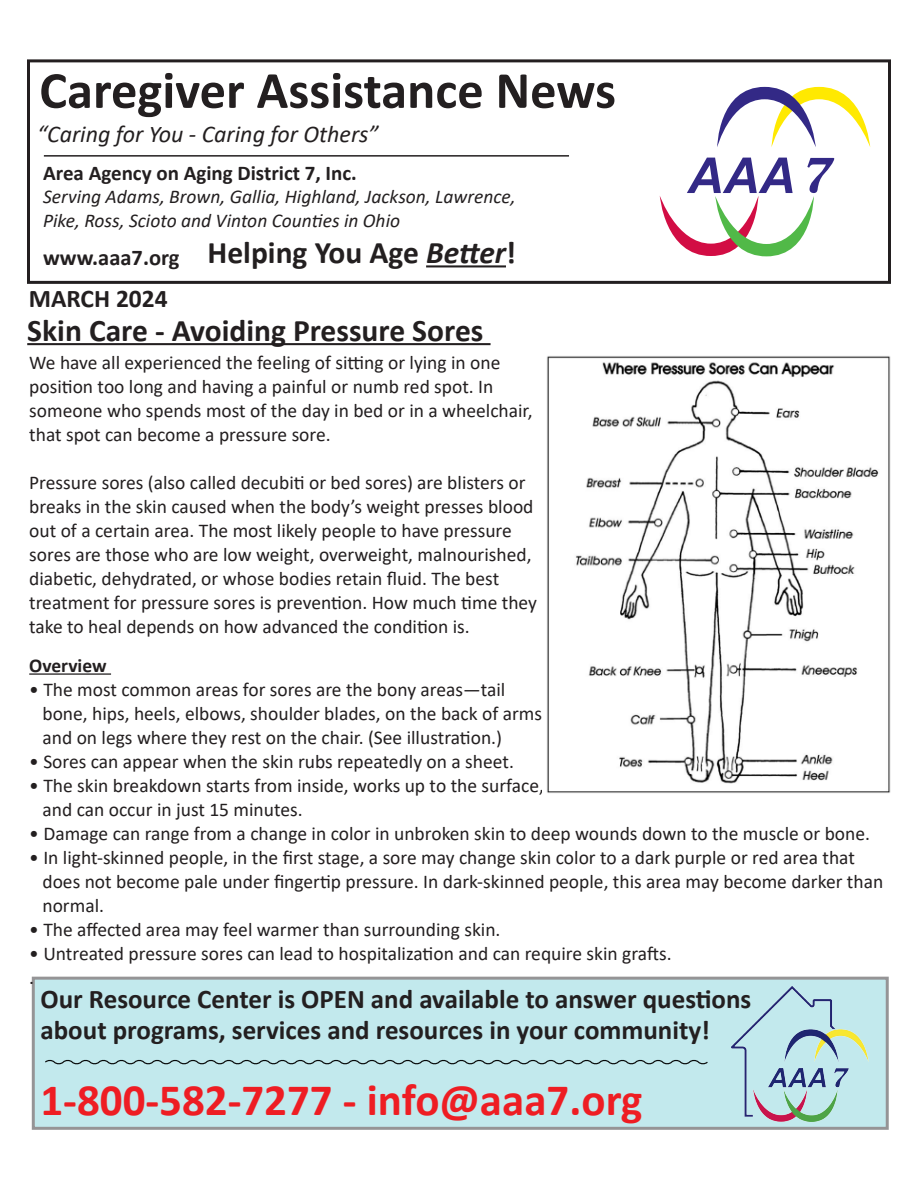
<style>
.page{position:relative;width:918px;height:1188px;background:#fff}
.page>*{position:absolute;margin:0;border:0;box-sizing:border-box;transform-origin:0 0}
.t1{font:700 52.5px "Calibri";color:#231f20}
.t2{font:700 45px "Calibri";color:#ee1d23}
.t3{font:700 31.5px "Calibri";color:#231f20}
.t4{font:700 27px/31.5px "Calibri";color:#231f20}
.t5{font:700 25.5px "Calibri";color:#231f20}
.t6{font:italic 24px "Calibri";color:#231f20}
.t7{font:700 22.5px "Calibri";color:#231f20}
.t8{font:700 21px "Calibri";color:#231f20}
.t9{font:19.5px "Calibri";color:#231f20}
.t10{font:italic 19.5px "Calibri";color:#231f20}
.t11{font:700 19.5px "Calibri";color:#231f20}
.s1{font-style:italic}
</style>
<div class="page">
<hr style="left:44px;top:155px;width:525px;height:2px;background:#231f20">
<div style="left:27px;top:59px;width:864px;height:225px;border:3px solid #231f20"></div>
<hr style="left:426px;top:265px;width:80px;height:2px;background:#231f20">
<svg style="left:717px;top:87px;width:153px;height:60px"></svg>
<svg style="left:660px;top:158px;width:174px;height:98px"></svg>
<hr style="left:29px;top:673px;width:82px;height:2px;background:#231f20">
<hr style="left:27px;top:343px;width:464px;height:2px;background:#231f20">
<img style="left:546px;top:356px;width:345px;height:437px">
<div style="left:32px;top:977px;width:857px;height:153px;background:#c2e9ed"></div>
<img style="left:726px;top:977px;width:147px;height:150px">
<svg style="left:45px;top:1059px;width:663px;height:6px"></svg>
<p class="t1" style="left:39px;top:53px;width:578px">Caregiver Assistance News</p>
<p class="t6" style="left:37px;top:118px;width:343px">“Caring for You - Caring for Others”</p>
<p class="t8" style="left:43px;top:158px;width:315px">Area Agency on Aging District 7, Inc.</p>
<p class="t10" style="left:43px;top:183px;width:474px">Serving Adams, Brown, Gallia, Highland, Jackson, Lawrence,</p>
<p class="t10" style="left:43px;top:207px;width:359px">Pike, Ross, Scioto and Vinton Counties in Ohio</p>
<p class="t7" style="left:43px;top:242px;width:138px">www.aaa7.org</p>
<p class="t3" style="left:208px;top:230px;width:310px">Helping You Age <span class="s1">Better</span>!</p>
<p class="t5" style="left:29px;top:281px;width:140px">MARCH 2024</p>
<p class="t3" style="left:27px;top:308px;width:458px">Skin Care - Avoiding Pressure Sores</p>
<p class="t9" style="left:29px;top:349px;width:473px">We have all experienced the feeling of sitting or lying in one</p>
<p class="t9" style="left:29px;top:373px;width:466px">position too long and having a painful or numb red spot. In</p>
<p class="t9" style="left:29px;top:397px;width:505px">someone who spends most of the day in bed or in a wheelchair,</p>
<p class="t9" style="left:29px;top:421px;width:303px">that spot can become a pressure sore.</p>
<p class="t9" style="left:29px;top:469px;width:498px">Pressure sores (also called decubiti or bed sores) are blisters or</p>
<p class="t9" style="left:29px;top:493px;width:506px">breaks in the skin caused when the body’s weight presses blood</p>
<p class="t9" style="left:29px;top:517px;width:484px">out of a certain area. The most likely people to have pressure</p>
<p class="t9" style="left:29px;top:541px;width:504px">sores are those who are low weight, overweight, malnourished,</p>
<p class="t9" style="left:29px;top:565px;width:471px">diabetic, dehydrated, or whose bodies retain fluid. The best</p>
<p class="t9" style="left:29px;top:589px;width:509px">treatment for pressure sores is prevention. How much time they</p>
<p class="t9" style="left:29px;top:613px;width:442px">take to heal depends on how advanced the condition is.</p>
<p class="t11" style="left:29px;top:652px;width:79px">Overview</p>
<p class="t9" style="left:29px;top:676px;width:478px">• The most common areas for sores are the bony areas—tail</p>
<p class="t9" style="left:42px;top:700px;width:501px">bone, hips, heels, elbows, shoulder blades, on the back of arms</p>
<p class="t9" style="left:42px;top:724px;width:461px">and on legs where they rest on the chair. (See illustration.)</p>
<p class="t9" style="left:29px;top:748px;width:486px">• Sores can appear when the skin rubs repeatedly on a sheet.</p>
<p class="t9" style="left:29px;top:772px;width:516px">• The skin breakdown starts from inside, works up to the surface,</p>
<p class="t9" style="left:42px;top:796px;width:262px">and can occur in just 15 minutes.</p>
<p class="t9" style="left:29px;top:820px;width:842px">• Damage can range from a change in color in unbroken skin to deep wounds down to the muscle or bone.</p>
<p class="t9" style="left:29px;top:844px;width:827px">• In light-skinned people, in the first stage, a sore may change skin color to a dark purple or red area that</p>
<p class="t9" style="left:42px;top:868px;width:842px">does not become pale under fingertip pressure. In dark-skinned people, this area may become darker than</p>
<p class="t9" style="left:42px;top:892px;width:63px">normal.</p>
<p class="t9" style="left:29px;top:916px;width:473px">• The affected area may feel warmer than surrounding skin.</p>
<p class="t9" style="left:29px;top:940px;width:644px">• Untreated pressure sores can lead to hospitalization and can require skin grafts.</p>
<p class="t9" style="left:29px;top:964px;width:6px">.</p>
<p class="t4" style="left:40px;top:983px;width:712px">Our Resource Center is OPEN and available to answer questions about programs, services and resources in your community!</p>
<p class="t2" style="left:40px;top:1068px;width:603px">1-800-582-7277 - info@aaa7.org</p>
</div>
